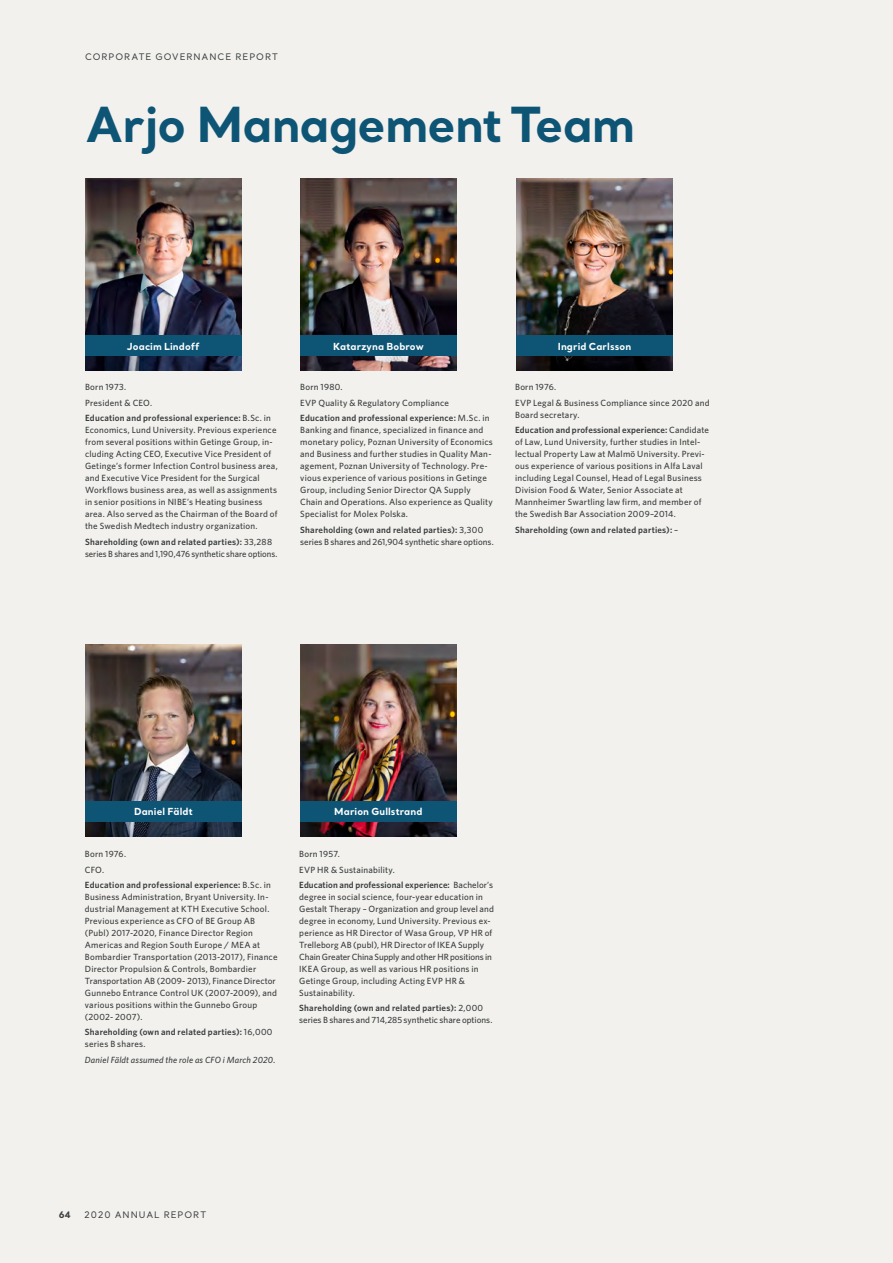
<style>
.page{position:relative;width:893px;height:1263px;background:#f2f1ee}
.page>*{position:absolute;margin:0;border:0;box-sizing:border-box;transform-origin:0 0}
.Heading_Santral_Bold{font:700 48px "Santral";letter-spacing:-.02em;color:#0e5575}
.Sub-heading_body_cop{font:700 9.75px "Santral";letter-spacing:.015em;color:#fff}
.Styrelsecopy{font:500 9px/12px "Whitney";letter-spacing:.025em;color:#393d3d}
.Styrelsecopy-2{font:500 9px/12px "Whitney";color:#393d3d}
.Styrelsecopy-3{font:600 9px/12px "Whitney";letter-spacing:.025em;color:#393d3d}
.Header_footer{font:9px "Santral";letter-spacing:.105em;color:#393d3d}
.Styrelsecopy-4{font:italic 500 9px "Whitney";letter-spacing:.02em;color:#393d3d}
.Page{font:700 9px "Santral";color:#393d3d}
.s1{font-weight:600}
.s2{font-weight:500}
</style>
<div class="page">
<img style="left:85px;top:179px;width:157px;height:192px">
<div style="left:85px;top:336px;width:157px;height:20px;background:#0e5575"></div>
<img style="left:300px;top:644px;width:157px;height:192px">
<div style="left:300px;top:801px;width:157px;height:21px;background:#0e5575"></div>
<img style="left:516px;top:179px;width:157px;height:192px">
<div style="left:516px;top:336px;width:157px;height:20px;background:#0e5575"></div>
<img style="left:300px;top:179px;width:157px;height:192px">
<div style="left:300px;top:336px;width:157px;height:20px;background:#0e5575"></div>
<img style="left:85px;top:644px;width:157px;height:192px">
<div style="left:85px;top:801px;width:157px;height:21px;background:#0e5575"></div>
<p class="Header_footer" style="left:85px;top:51px;width:194px">CORPORATE GOVERNANCE REPORT</p>
<p class="Heading_Santral_Bold" style="left:85px;top:92px;width:552px">Arjo Management Team</p>
<p class="Sub-heading_body_cop" style="left:127px;top:339px;width:74px">Joacim Lindoff</p>
<p class="Styrelsecopy" style="left:85px;top:381px;width:43px">Born 1973.</p>
<p class="Styrelsecopy" style="left:85px;top:396px;width:69px">President &amp; CEO.</p>
<p class="Styrelsecopy" style="left:85px;top:412px;width:194px"><span class="s1">Education and professional experience:</span> B.Sc. in Economics, Lund University. Previous experience from several positions within Getinge Group, in&shy;cluding Acting CEO, Executive Vice President of Getinge’s former Infection Control business area, and Executive Vice President for the Surgical Workflows business area, as well as assignments in senior positions in NIBE’s Heating business area. Also served as the Chairman of the Board of the Swedish Medtech industry organization.</p>
<p class="Styrelsecopy-2" style="left:85px;top:535px;width:194px"><span class="s1">Shareholding (own and related parties):</span> 33,288 series B shares and 1,190,476 synthetic share options.</p>
<p class="Sub-heading_body_cop" style="left:333px;top:339px;width:92px">Katarzyna Bobrow</p>
<p class="Styrelsecopy" style="left:300px;top:381px;width:44px">Born 1980.</p>
<p class="Styrelsecopy" style="left:300px;top:396px;width:150px">EVP Quality &amp; Regulatory Compliance</p>
<p class="Styrelsecopy" style="left:300px;top:412px;width:194px"><span class="s1">Education and professional experience:</span> M.Sc. in Banking and finance, specialized in finance and monetary policy, Poznan University of Economics and Business and further studies in Quality Man&shy;agement, Poznan University of Technology. Pre&shy;vious experience of various positions in Getinge Group, including Senior Director QA Supply Chain and Operations. Also experience as Quality Specialist for Molex Polska.</p>
<p class="Styrelsecopy-2" style="left:300px;top:523px;width:195px"><span class="s1">Shareholding (own and related parties):</span> 3,300 series B shares and 261,904 synthetic share options.</p>
<p class="Sub-heading_body_cop" style="left:558px;top:339px;width:75px">Ingrid Carlsson</p>
<p class="Styrelsecopy" style="left:515px;top:381px;width:43px">Born 1976.</p>
<p class="Styrelsecopy" style="left:515px;top:396px;width:196px">EVP Legal &amp; Business Compliance since 2020 and<br>Board secretary.</p>
<p class="Styrelsecopy" style="left:515px;top:424px;width:195px"><span class="s1">Education and professional experience:</span> Candidate of Law, Lund University, further studies in Intel&shy;lectual Property Law at Malmö University. Previ&shy;ous experience of various positions in Alfa Laval including Legal Counsel, Head of Legal Business Division Food &amp; Water, Senior Associate at Mannheimer Swartling law firm, and member of the Swedish Bar Association 2009–2014.</p>
<p class="Styrelsecopy-3" style="left:515px;top:523px;width:165px">Shareholding (own and related parties): <span class="s2">–</span></p>
<p class="Sub-heading_body_cop" style="left:134px;top:805px;width:60px">Daniel Fäldt</p>
<p class="Styrelsecopy" style="left:85px;top:848px;width:43px">Born 1976.</p>
<p class="Styrelsecopy" style="left:85px;top:863px;width:21px">CFO.</p>
<p class="Styrelsecopy" style="left:85px;top:879px;width:194px"><span class="s1">Education and professional experience:</span> B.Sc. in Business Administration, Bryant University. In&shy;dustrial Management at KTH Executive School.<br>Previous experience as CFO of BE Group AB (Publ) 2017-2020, Finance Director Region Americas and Region South Europe / MEA at Bombardier Transportation (2013-2017), Finance Director Propulsion &amp; Controls, Bombardier Transportation AB (2009- 2013), Finance Director Gunnebo Entrance Control UK (2007-2009), and various positions within the Gunnebo Group (2002- 2007).</p>
<p class="Styrelsecopy-3" style="left:85px;top:1026px;width:189px">Shareholding (own and related parties): <span class="s2">16,000 series B shares.</span></p>
<p class="Styrelsecopy-4" style="left:85px;top:1054px;width:192px">Daniel Fäldt assumed the role as CFO i March 2020.</p>
<p class="Sub-heading_body_cop" style="left:334px;top:805px;width:90px">Marion Gullstrand</p>
<p class="Styrelsecopy" style="left:299px;top:848px;width:42px">Born 1957.</p>
<p class="Styrelsecopy" style="left:299px;top:863px;width:97px">EVP HR &amp; Sustainability.</p>
<p class="Styrelsecopy" style="left:299px;top:879px;width:196px"><span class="s1">Education and professional experience:</span> Bachelor’s degree in social science, four-year education in Gestalt Therapy – Organization and group level and degree in economy, Lund University. Previous ex&shy;perience as HR Director of Wasa Group, VP HR of Trelleborg AB (publ), HR Director of IKEA Supply Chain Greater China Supply and other HR positions in IKEA Group, as well as various HR positions in Getinge Group, including Acting EVP HR &amp; Sustainability.</p>
<p class="Styrelsecopy-2" style="left:299px;top:1002px;width:195px"><span class="s1">Shareholding (own and related parties):</span> 2,000 series B shares and 714,285 synthetic share options.</p>
<p class="Page" style="left:59px;top:1208px;width:14px">64</p>
<p class="Header_footer" style="left:84px;top:1208px;width:123px">2020 ANNUAL REPORT</p>
</div>
